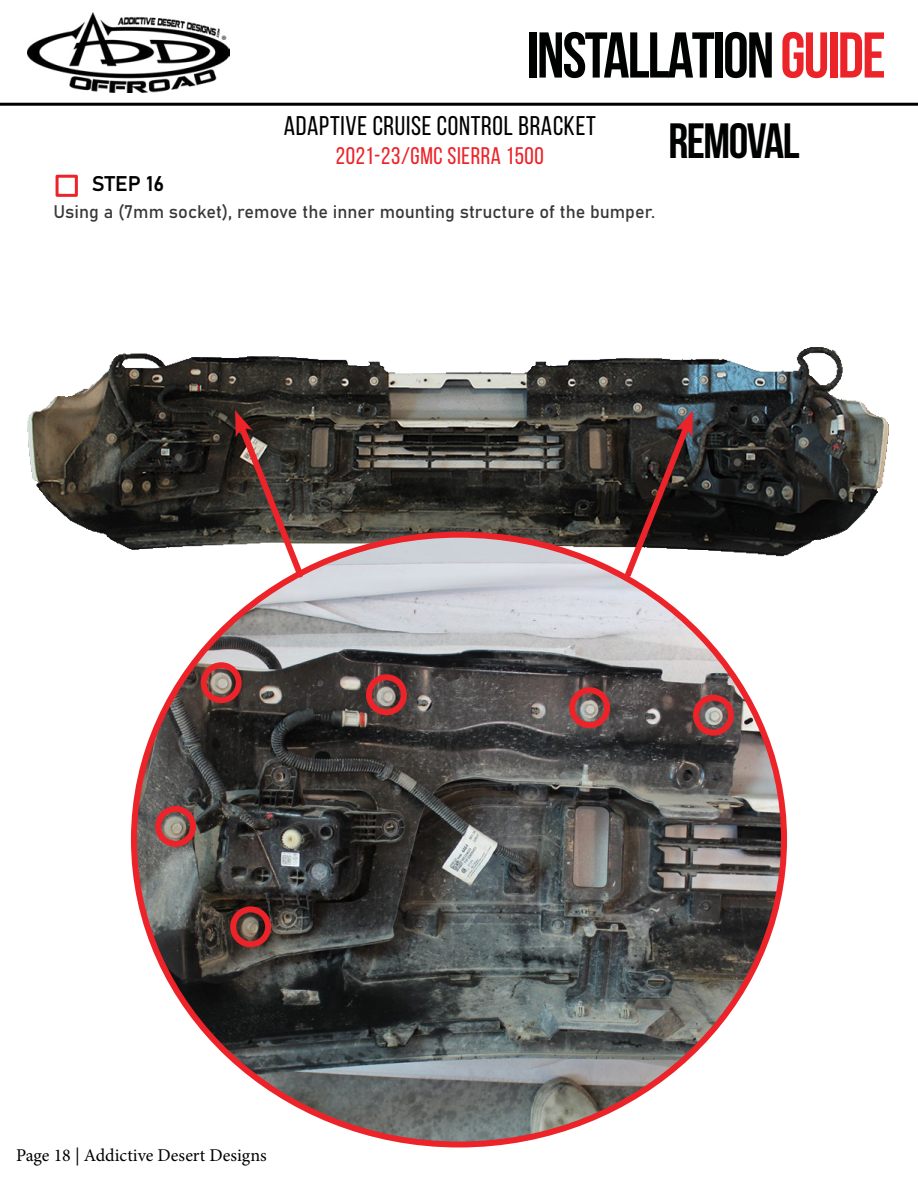
<style>
.page{position:relative;width:918px;height:1188px;background:#fff}
.page>*{position:absolute;margin:0;border:0;box-sizing:border-box;transform-origin:0 0}
.t1{font:700 64.5px "Bebas Neue";letter-spacing:-.03em;color:#000101}
.t2{font:700 49.5px "Bebas Neue";letter-spacing:-.03em;color:#000101}
.t3{font:27px "Bebas Neue";letter-spacing:.025em;color:#000}
.t4{font:24px "Bebas Neue";letter-spacing:.025em;color:#ec2329}
.t5{font:21px "Bahnschrift";color:#000}
.t6{font:18px "Bahnschrift";color:#383838}
.t7{font:18px "Minion Pro";color:#000}
.s1{color:#ec2329}
</style>
<div class="page">
<hr style="left:0;top:103px;width:918px;height:3px;background:#000">
<img style="left:27px;top:12px;width:203px;height:80px">
<img style="left:27px;top:347px;width:862px;height:209px">
<img style="left:134px;top:535px;width:650px;height:606px">
<div style="left:56px;top:175px;width:22px;height:22px;border:3px solid #ec2329"></div>
<div style="left:201px;top:662px;width:41px;height:41px;border:6px solid #ec2329;border-radius:50%"></div>
<div style="left:693px;top:695px;width:41px;height:41px;border:6px solid #ec2329;border-radius:50%"></div>
<div style="left:569px;top:687px;width:41px;height:41px;border:6px solid #ec2329;border-radius:50%"></div>
<div style="left:366px;top:674px;width:41px;height:41px;border:6px solid #ec2329;border-radius:50%"></div>
<div style="left:155px;top:806px;width:41px;height:41px;border:6px solid #ec2329;border-radius:50%"></div>
<div style="left:230px;top:906px;width:41px;height:41px;border:6px solid #ec2329;border-radius:50%"></div>
<svg style="left:233px;top:410px;width:75px;height:172px"></svg>
<svg style="left:620px;top:410px;width:75px;height:172px"></svg>
<h1 class="t1" style="left:527px;top:20px;width:361px">INSTALLATION<span class="s1">GUIDE</span></h1>
<h3 class="t3" style="left:284px;top:111px;width:314px">ADAPTIVE CRUISE CONTROL BRACKET</h3>
<h3 class="t4" style="left:336px;top:143px;width:209px">2021-23/GMC SIERRA 1500</h3>
<p class="t5" style="left:92px;top:168px;width:74px">STEP 16</p>
<p class="t6" style="left:54px;top:198px;width:603px">Using a (7mm socket), remove the inner mounting structure of the bumper.</p>
<h2 class="t2" style="left:668px;top:114px;width:133px">REMOVAL</h2>
<p class="t7" style="left:16px;top:1143px;width:252px">Page 18 | Addictive Desert Designs</p>
</div>
